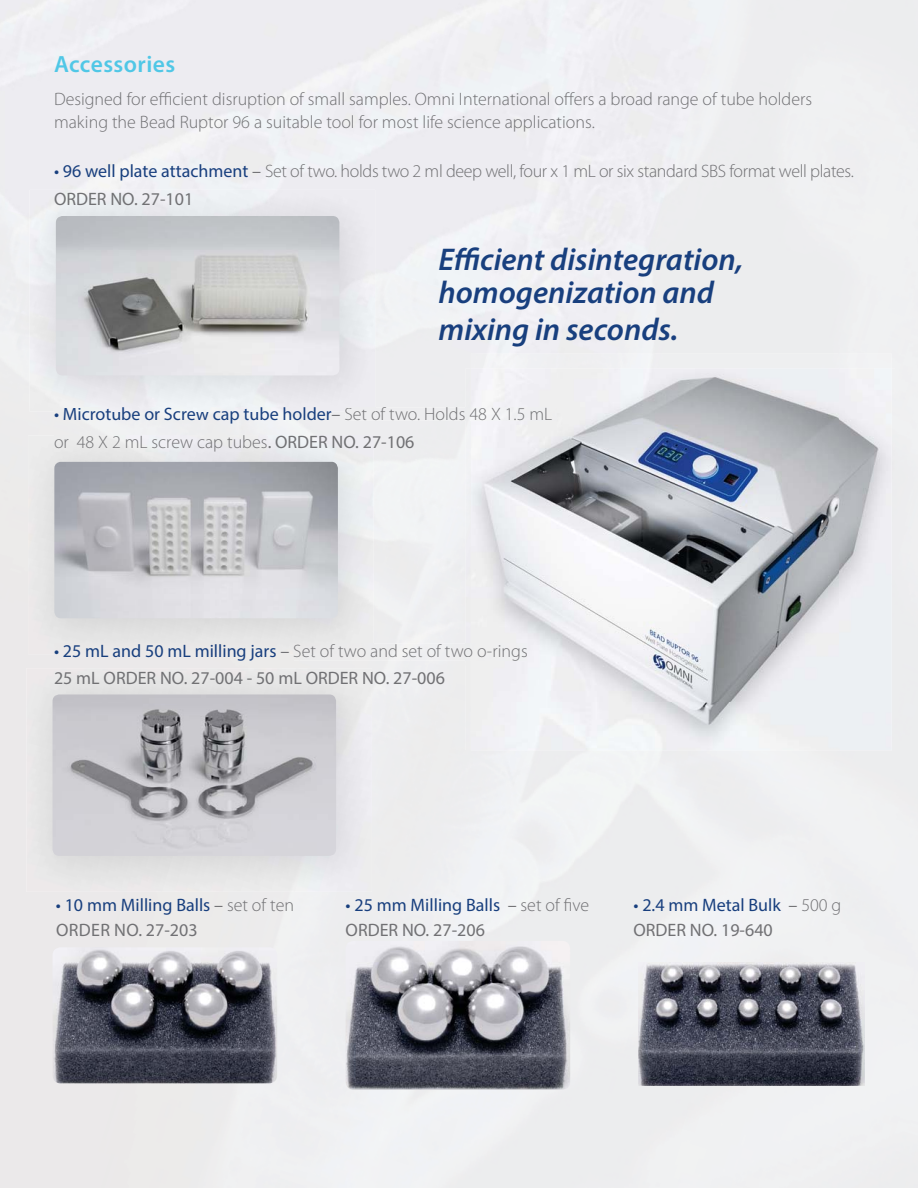
<style>
.page{position:relative;width:918px;height:1188px;background:#fff}
.page>*{position:absolute;margin:0;border:0;box-sizing:border-box;transform-origin:0 0}
.t1{font:italic 600 31.5px/33px "Myriad Pro";color:#183f7e}
.t2{font:600 23.55px "Myriad Pro";letter-spacing:.02em;color:#50c7e6}
.t3{font:300 18px/27.8px "Myriad Pro";color:#717174}
.t4{font:18px/24.8px "Myriad Pro";color:#183f7e}
.t5{font:300 18px/27.8px "Myriad Pro";letter-spacing:-.02em;color:#717174}
.t6{font:18px/27.8px "Myriad Pro";color:#717174}
.s1{font-weight:400;color:#183f7e}
.s2{font-weight:400}
.s3{font-weight:300;color:#717174}
.s4{color:#183f7e}
.s5{color:#183e7d}
.s6{font-weight:300}
.s7{color:#707073}
.s8{color:#717174}
</style>
<div class="page">
<div style="left:467px;top:0;width:259px;height:354px;background:#efeef2"></div>
<div style="left:838px;top:93px;width:80px;height:261px;background:#f0f1f2"></div>
<div style="left:339px;top:0;width:219px;height:297px;background:#eeeef1"></div>
<div style="left:0;top:0;width:171px;height:209px;background:#edecf1"></div>
<div style="left:843px;top:272px;width:75px;height:165px;background:#f0f0f2"></div>
<svg style="left:108px;top:187px;width:11px;height:3px"></svg>
<div style="left:375px;top:265px;width:92px;height:81px;background:#f0f3f5"></div>
<img style="left:615px;top:343px;width:40px;height:11px">
<div style="left:374px;top:461px;width:92px;height:183px;background:#f1f2f4"></div>
<div style="left:834px;top:602px;width:84px;height:214px;background:#ecedee"></div>
<div style="left:302px;top:480px;width:104px;height:188px;background:#f0f0f2"></div>
<div style="left:305px;top:660px;width:161px;height:528px;background:#edeef0"></div>
<div style="left:666px;top:751px;width:168px;height:437px;background:#f0f1f2"></div>
<div style="left:4px;top:536px;width:24px;height:165px;background:#ebe9ea"></div>
<div style="left:360px;top:691px;width:306px;height:497px;background:#ededef"></div>
<div style="left:798px;top:816px;width:120px;height:372px;background:#f0f1f2"></div>
<div style="left:8px;top:601px;width:121px;height:100px;background:#ebe9ea"></div>
<div style="left:862px;top:1006px;width:56px;height:182px;background:#f0f1f2"></div>
<div style="left:179px;top:892px;width:171px;height:296px;background:#efeff1"></div>
<div style="left:0;top:816px;width:233px;height:361px;background:#ebe9ea"></div>
<svg style="left:528px;top:1186px;width:7px;height:2px"></svg>
<div style="left:0;top:1133px;width:179px;height:55px;background:#ebe9ea"></div>
<div style="left:55px;top:412px;width:276px;height:12px;background:#eeeff1"></div>
<div style="left:345px;top:407px;width:121px;height:14px;background:#ededef"></div>
<img style="left:55px;top:654px;width:221px;height:6px">
<div style="left:294px;top:644px;width:172px;height:16px;background:#ededef"></div>
<img style="left:372px;top:672px;width:72px;height:13px">
<img style="left:0;top:91px;width:4px;height:131px">
<img style="left:30px;top:190px;width:345px;height:222px">
<img style="left:345px;top:407px;width:30px;height:5px">
<img style="left:56px;top:216px;width:283px;height:159px;border-radius:7px">
<img style="left:26px;top:668px;width:346px;height:224px">
<img style="left:53px;top:694px;width:283px;height:162px;border-radius:7px">
<img style="left:346px;top:941px;width:224px;height:149px;border-radius:8px">
<img style="left:53px;top:947px;width:224px;height:136px;border-radius:8px">
<img style="left:28px;top:436px;width:346px;height:218px">
<svg style="left:277px;top:651px;width:12px;height:6px"></svg>
<img style="left:294px;top:644px;width:80px;height:10px">
<img style="left:54px;top:462px;width:284px;height:156px">
<img style="left:892px;top:368px;width:3px;height:49px">
<img style="left:892px;top:417px;width:3px;height:154px">
<img style="left:892px;top:571px;width:3px;height:179px">
<img style="left:466px;top:706px;width:5px;height:44px">
<img style="left:471px;top:354px;width:421px;height:397px">
<img style="left:638px;top:963px;width:226px;height:123px">
<h2 class="t2" style="left:54px;top:50px;width:123px">Accessories</h2>
<p class="t3" style="left:54px;top:89px;width:760px;line-height:22.5px">Designed for efficient disruption of small samples. Omni International offers a broad range of tube holders making the Bead Ruptor 96 a suitable tool for most life science applications.</p>
<p class="t5" style="left:54px;top:159px;width:801px"><span class="s1">• 96 well plate attachment</span> <span class="s2">–</span> Set of two. holds two 2 ml deep well, four x 1 mL or six standard SBS format well plates.<br><span class="s2">ORDER NO. 27-101</span></p>
<h1 class="t1" style="left:438px;top:245px;width:306px">Efficient disintegration, homogenization and</h1>
<h1 class="t1" style="left:438px;top:315px;width:241px">mixing in seconds.</h1>
<p class="t3" style="left:54px;top:402px;width:500px;text-indent:278px"><span class="s2">–</span> f two. Holds 48 X 1.5 mL or 48 X 2 mL screw cap tubes<span class="s2">. ORDER NO. 27-106</span></p>
<p class="t4" style="left:54px;top:403px;width:328px">• Microt be or Scre cap t be holder <span class="s3">Set o</span></p>
<p class="t4" style="left:111px;top:403px;width:11px">u</p>
<p class="t4" style="left:196px;top:403px;width:15px">w</p>
<p class="t4" style="left:250px;top:403px;width:11px">u</p>
<p class="t6" style="left:54px;top:638px;width:475px"><span class="s4">• 25 mL and 50 m</span><span class="s5">L millin</span><span class="s4">g jars</span> – <span class="s6">Set of two and set of two o-rings<br></span>25 mL ORDER NO<span class="s7">.</span> 27-004 - 50 mL ORDER NO. 27-006</p>
<p class="t4" style="left:56px;top:894px;width:240px">• 10 mm Milling Balls <span class="s8">–</span> <span class="s3">set of ten<br></span><span class="s8">ORDER NO. 27-203</span></p>
<p class="t4" style="left:346px;top:894px;width:245px">• 25 mm Milling Balls <span class="s8">–</span> <span class="s3">set of five<br></span><span class="s8">ORDER NO. 27-206</span></p>
<p class="t4" style="left:634px;top:894px;width:209px">• 2.4 mm Metal Bulk <span class="s8">–</span> <span class="s3">500 g<br></span><span class="s8">ORDER NO. 19-640</span></p>
</div>
